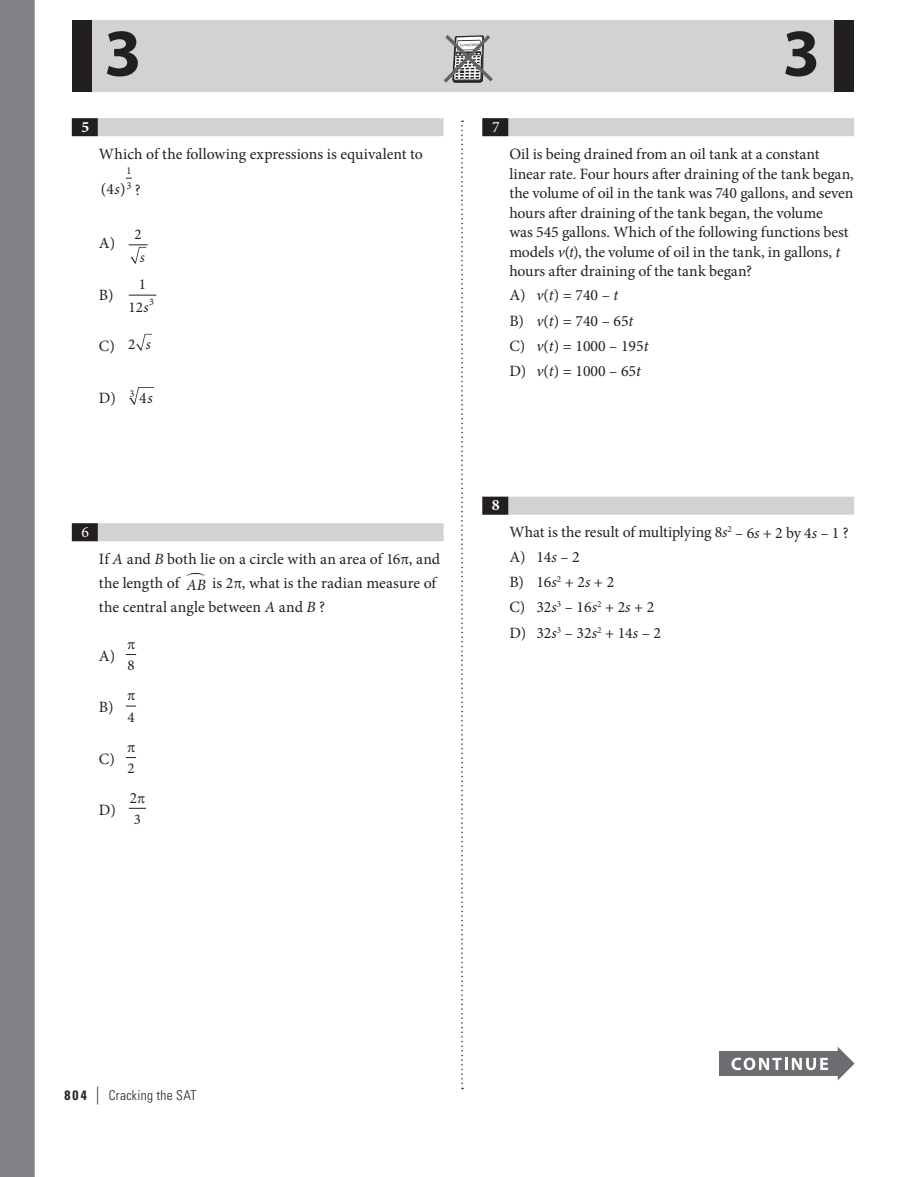
<style>
.page{position:relative;width:907px;height:1177px;background:#fff}
.page>*{position:absolute;margin:0;border:0;box-sizing:border-box;transform-origin:0 0}
.t1{font:700 67.5px "Myriad Pro";color:#231f20}
.t2{font:15.75px/19.5px "Minion Pro";color:#231f20}
.t3{font:700 15.75px "Minion Pro";color:#fff}
.t4{font:15.75px "Minion Pro";color:#fff}
.t5{font:15.15px/22.8px "Minion Pro";color:#231f20;text-align:center}
.t6{font:15px "Minion Pro";color:#231f20}
.t7{font:14.85px/23px "Minion Pro";color:#231f20;text-align:center}
.t8{font:300 condensed 13.5px "Univers LT Std";letter-spacing:.025em;color:#231f20}
.t9{font:10.5px/14.7px "Minion Pro";color:#231f20}
.s1{font-style:italic}
.s2{font-style:italic;font-size:15.75px}
.s3{font-weight:700}
.s4{font-weight:400;font-size:18px}
</style>
<div class="page">
<svg style="left:461px;top:120px;width:2px;height:969px"></svg>
<div style="left:72px;top:20px;width:780px;height:72px;background:#d1d2d4"></div>
<div style="left:72px;top:20px;width:19px;height:71px;background:#231f20"></div>
<div style="left:833px;top:20px;width:19px;height:72px;background:#231f20"></div>
<svg style="left:443px;top:35px;width:50px;height:48px"></svg>
<div style="left:719px;top:1051px;width:121px;height:24px;background:#6c6d70"></div>
<svg style="left:731px;top:1057px;width:96px;height:13px"></svg>
<svg style="left:837px;top:1047px;width:17px;height:33px"></svg>
<div style="left:72px;top:118px;width:371px;height:18px;background:#d1d2d4"></div>
<div style="left:72px;top:118px;width:26px;height:18px;background:#231f20"></div>
<div style="left:72px;top:523px;width:371px;height:18px;background:#d1d2d4"></div>
<div style="left:72px;top:523px;width:26px;height:18px;background:#231f20"></div>
<svg style="left:129px;top:244px;width:19px;height:19px"></svg>
<svg style="left:129px;top:295px;width:27px;height:1px"></svg>
<svg style="left:136px;top:334px;width:16px;height:17px"></svg>
<svg style="left:129px;top:387px;width:25px;height:17px"></svg>
<div style="left:482px;top:118px;width:371px;height:18px;background:#d1d2d4"></div>
<div style="left:482px;top:118px;width:26px;height:18px;background:#231f20"></div>
<div style="left:482px;top:496px;width:371px;height:18px;background:#d1d2d4"></div>
<div style="left:482px;top:496px;width:26px;height:18px;background:#231f20"></div>
<div style="left:0;top:0;width:35px;height:1177px;background:#808285"></div>
<svg style="left:129px;top:807px;width:17px;height:1px"></svg>
<p class="t1" style="left:104px;top:9px;width:39px">3</p>
<p class="t1" style="left:782px;top:9px;width:39px">3</p>
<p class="t3" style="left:81px;top:116px;width:9px">5</p>
<p class="t2" style="left:99px;top:137px;width:325px;line-height:34.5px">Which of the following expressions is equivalent to ( )</p>
<p class="t9" style="left:126px;top:163px;width:7px">1<br>3</p>
<p class="t2" style="left:106px;top:179px;width:36px">4<span class="s1">s</span> ?</p>
<p class="t2" style="left:99px;top:234px;width:18px">A)</p>
<p class="t7" style="left:135px;top:223px;width:12px">2 <span class="s1">s</span></p>
<p class="t2" style="left:99px;top:285px;width:16px">B)</p>
<p class="t5" style="left:128px;top:273px;width:27px">1<br>12 <sup>3</sup><span class="s1">s</span></p>
<p class="t2" style="left:99px;top:337px;width:53px">C) <sup>2</sup><sup>s</sup></p>
<p class="t2" style="left:99px;top:388px;width:49px">D) 4</p>
<p class="t9" style="left:129px;top:386px;width:25px">3 <span class="s2">s</span></p>
<p class="t4" style="left:492px;top:116px;width:9px">7</p>
<p class="t2" style="left:509px;top:144px;width:346px">Oil is being drained from an oil tank at a constant linear rate. Four hours after draining of the tank began, the volume of oil in the tank was 740 gallons, and seven hours after draining of the tank began, the volume<br>was 545 gallons. Which of the following functions best models <span class="s1">v</span>(<span class="s1">t</span>), the volume of oil in the tank, in gallons, <span class="s1">t </span>hours after draining of the tank began?</p>
<p class="t2" style="left:509px;top:282px;width:141px;line-height:25.3px">A) <span class="s1">v</span>(<span class="s1">t</span>) = 740 – <span class="s1">t<br></span>B) <span class="s1">v</span>(<span class="s1">t</span>) = 740 – 65<span class="s1">t<br></span>C) <span class="s1">v</span>(<span class="s1">t</span>) = 1000 – 195<span class="s1">t<br></span>D) <span class="s1">v</span>(<span class="s1">t</span>) = 1000 – 65<span class="s1">t</span></p>
<p class="t4" style="left:82px;top:521px;width:9px">6</p>
<p class="t2" style="left:99px;top:547px;width:343px;line-height:24px">If <span class="s1">A</span> and <span class="s1">B</span> both lie on a circle with an area of 16π, and the length of <span class="s1">AB</span> is 2π, what is the radian measure of the central angle between <span class="s1">A</span> and <span class="s1">B</span> ?</p>
<p class="t2" style="left:99px;top:645px;width:18px">A)</p>
<p class="t6" style="left:127px;top:655px;width:9px">8</p>
<p class="t2" style="left:99px;top:697px;width:16px">B)</p>
<p class="t6" style="left:127px;top:706px;width:9px">4</p>
<p class="t2" style="left:99px;top:748px;width:17px">C)</p>
<p class="t6" style="left:127px;top:758px;width:9px">2</p>
<p class="t2" style="left:99px;top:800px;width:19px">D)</p>
<p class="t7" style="left:134px;top:807px;width:9px">3</p>
<p class="t3" style="left:492px;top:494px;width:9px">8</p>
<p class="t2" style="left:509px;top:520px;width:341px;line-height:25px">What is the result of multiplying 8<span class="s1">s</span><sup>2</sup> – 6<span class="s1">s</span> + 2 by 4<span class="s1">s</span> – 1 ?<br>A) 14<span class="s1">s</span> – 2<br>B) 16<span class="s1">s</span><sup>2</sup> + 2<span class="s1">s</span> + 2<br>C) 32<span class="s1">s</span><sup>3</sup> – 16<span class="s1">s</span><sup>2</sup> + 2<span class="s1">s</span> + 2<br>D) 32<span class="s1">s</span><sup>3</sup> – 32<span class="s1">s</span><sup>2</sup> + 14<span class="s1">s</span> – 2</p>
<p class="t8" style="left:64px;top:1086px;width:134px"><span class="s3">804</span> <span class="s4">|</span> Cracking the SAT</p>
</div>
